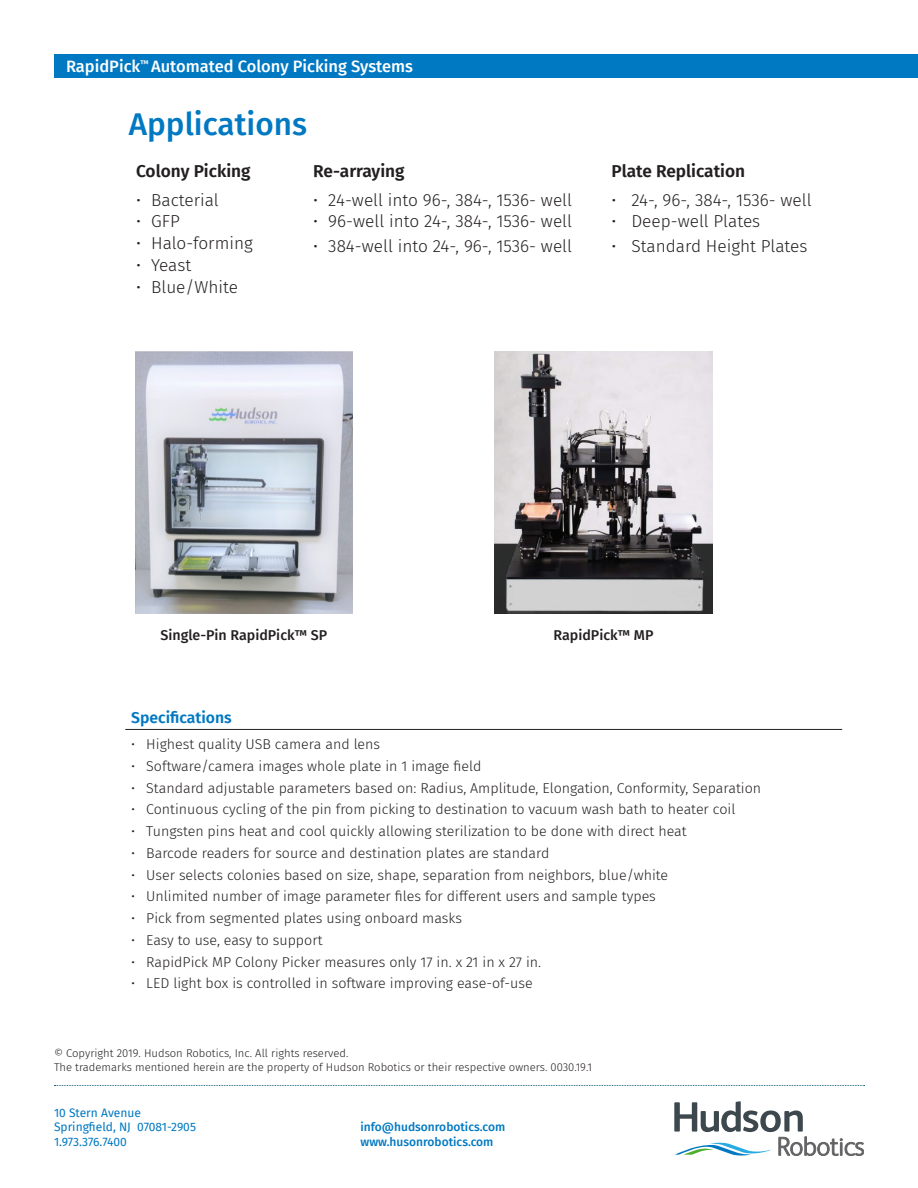
<style>
.page{position:relative;width:918px;height:1188px;background:#fff}
.page>*{position:absolute;margin:0;border:0;box-sizing:border-box;transform-origin:0 0}
.A-HEAD_Back{font:500 31.5px "Fira Sans";color:#0079c2}
.t1{font:300 17.25px "Fira Sans";color:#231f20}
.BODY_TEXT_B-HEAD{font:600 17.25px "Fira Sans";color:#231f20}
.t2{font:500 16.5px "Fira Sans";color:#fff}
.SPEC_HEAD{font:600 15.75px "Fira Sans";color:#0079c2}
.t3{font:300 14.25px "Fira Sans";color:#231f20}
.FIG_LEG{font:500 14.25px "Fira Sans";color:#231f20}
.t4{font:12px/14.4px "Fira Sans";color:#0079c2}
.t5{font:500 12px/14.4px "Fira Sans";color:#0079c2}
.t6{font:300 11.25px/13.5px "Fira Sans";color:#231f20}
</style>
<div class="page">
<svg style="left:674px;top:1101px;width:190px;height:55px"></svg>
<svg style="left:54px;top:1085px;width:811px;height:1px"></svg>
<div style="left:54px;top:54px;width:864px;height:24px;background:#0079c2"></div>
<hr style="left:125px;top:729px;width:717px;height:1px;background:#231f20">
<img style="left:135px;top:351px;width:218px;height:262px">
<img style="left:494px;top:351px;width:219px;height:262px">
<p class="t2" style="left:66px;top:53px;width:349px">RapidPick<sup>™</sup> Automated Colony Picking Systems</p>
<p class="A-HEAD_Back" style="left:129px;top:99px;width:180px">Applications</p>
<p class="BODY_TEXT_B-HEAD" style="left:136px;top:157px;width:116px">Colony Picking</p>
<p class="t1" style="left:136px;top:187px;width:84px">• Bacterial</p>
<p class="t1" style="left:136px;top:209px;width:45px">• GFP</p>
<p class="t1" style="left:136px;top:231px;width:118px">• Halo-forming</p>
<p class="t1" style="left:136px;top:253px;width:57px">• Yeast</p>
<p class="t1" style="left:136px;top:274px;width:104px">• Blue/White</p>
<p class="BODY_TEXT_B-HEAD" style="left:313px;top:157px;width:93px">Re-arraying</p>
<p class="t1" style="left:313px;top:187px;width:260px">• 24-well into 96-, 384-, 1536- well</p>
<p class="t1" style="left:313px;top:209px;width:260px">• 96-well into 24-, 384-, 1536- well</p>
<p class="t1" style="left:313px;top:234px;width:260px">• 384-well into 24-, 96-, 1536- well</p>
<p class="BODY_TEXT_B-HEAD" style="left:612px;top:157px;width:135px">Plate Replication</p>
<p class="t1" style="left:612px;top:187px;width:202px">• 24-, 96-, 384-, 1536- well</p>
<p class="t1" style="left:612px;top:209px;width:150px">• Deep-well Plates</p>
<p class="t1" style="left:612px;top:234px;width:197px">• Standard Height Plates</p>
<p class="FIG_LEG" style="left:161px;top:623px;width:168px">Single-Pin RapidPick™ SP</p>
<p class="FIG_LEG" style="left:554px;top:623px;width:101px">RapidPick™ MP</p>
<p class="SPEC_HEAD" style="left:131px;top:705px;width:102px">Specifications</p>
<p class="t3" style="left:131px;top:734px;width:250px">• Highest quality USB camera and lens</p>
<p class="t3" style="left:131px;top:756px;width:352px">• Software/camera images whole plate in 1 image field</p>
<p class="t3" style="left:131px;top:778px;width:631px">• Standard adjustable parameters based on: Radius, Amplitude, Elongation, Conformity, Separation</p>
<p class="t3" style="left:131px;top:799px;width:606px">• Continuous cycling of the pin from picking to destination to vacuum wash bath to heater coil</p>
<p class="t3" style="left:131px;top:821px;width:557px">• Tungsten pins heat and cool quickly allowing sterilization to be done with direct heat</p>
<p class="t3" style="left:131px;top:843px;width:420px">• Barcode readers for source and destination plates are standard</p>
<p class="t3" style="left:131px;top:865px;width:538px">• User selects colonies based on size, shape, separation from neighbors, blue/white</p>
<p class="t3" style="left:131px;top:886px;width:526px">• Unlimited number of image parameter files for different users and sample types</p>
<p class="t3" style="left:131px;top:908px;width:332px">• Pick from segmented plates using onboard masks</p>
<p class="t3" style="left:131px;top:930px;width:193px">• Easy to use, easy to support</p>
<p class="t3" style="left:131px;top:952px;width:411px">• RapidPick MP Colony Picker measures only 17 in. x 21 in x 27 in.</p>
<p class="t3" style="left:131px;top:973px;width:403px">• LED light box is controlled in software improving ease-of-use</p>
<p class="t6" style="left:54px;top:1047px;width:539px">© Copyright 2019. Hudson Robotics, Inc. All rights reserved.<br>The trademarks mentioned herein are the property of Hudson Robotics or their respective owners. 0030.19.1</p>
<p class="t4" style="left:54px;top:1105px;width:144px">10 Stern Avenue<br>Springfield, NJ 07081-2905<br>1.973.376.7400</p>
<p class="t5" style="left:361px;top:1119px;width:146px">info@hudsonrobotics.com www.husonrobotics.com</p>
</div>
